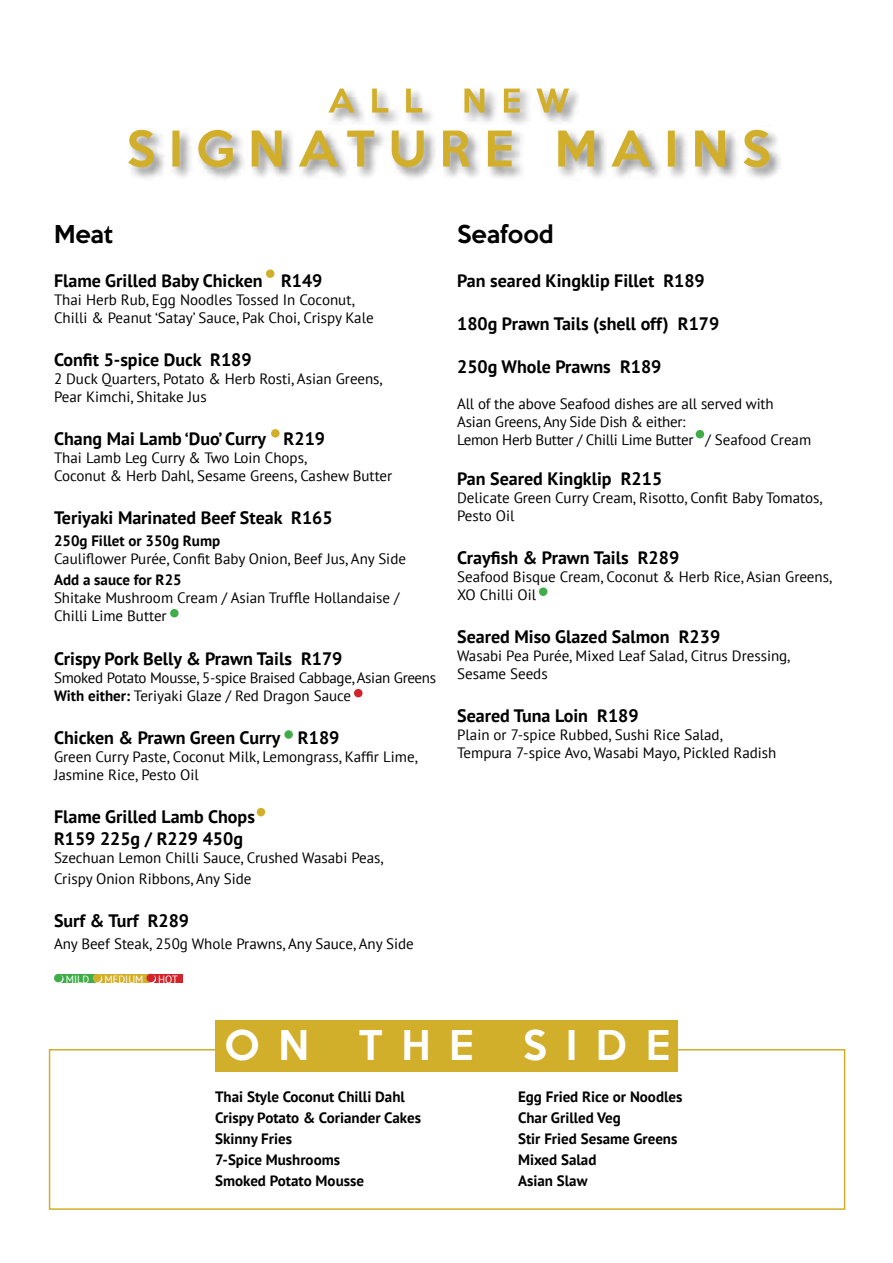
<style>
.page{position:relative;width:893px;height:1263px;background:#fff}
.page>*{position:absolute;margin:0;border:0;box-sizing:border-box;transform-origin:0 0}
.t1{font:500 37.5px "Keep Calm";letter-spacing:.5em;color:#fff}
.t2{font:500 22.5px "Keep Calm";color:#000}
.t3{font:700 18px/21.6px "PT Sans";color:#000}
.t4{font:15px/18px "PT Sans";color:#000}
.t5{font:700 15px/21px "PT Sans";color:#000}
.t6{font:15px/18px "PT Sans";letter-spacing:-.02em;color:#000}
.t7{font:10.5px "PT Sans";color:#fff}
.s1{font-weight:700}
</style>
<div class="page">
<div style="left:126px;top:87px;width:657px;height:94px;background:#000;opacity:.45"></div>
<svg style="left:328px;top:89px;width:241px;height:24px"></svg>
<svg style="left:128px;top:130px;width:641px;height:37px"></svg>
<div style="left:354px;top:689px;width:8px;height:8px;background:#d2232a;border-radius:50%"></div>
<div style="left:59px;top:975px;width:38px;height:8px;background:#41ad49"></div>
<svg style="left:55px;top:975px;width:9px;height:8px"></svg>
<div style="left:54px;top:974px;width:9px;height:8px;background:#41ad49;border-radius:50%"></div>
<div style="left:98px;top:975px;width:55px;height:8px;background:#d2af2b"></div>
<div style="left:93px;top:974px;width:8px;height:8px;background:#d2af2b;border-radius:50%"></div>
<div style="left:152px;top:975px;width:30px;height:8px;background:#d2232a"></div>
<div style="left:146px;top:974px;width:9px;height:8px;background:#d2232a;border-radius:50%"></div>
<div style="left:49px;top:1049px;width:796px;height:161px;border:2px solid #d2af2b"></div>
<div style="left:216px;top:1020px;width:462px;height:51px;background:#d2af2b"></div>
<div style="left:170px;top:609px;width:9px;height:8px;background:#41ad49;border-radius:50%"></div>
<div style="left:696px;top:430px;width:8px;height:8px;background:#41ad49;border-radius:50%"></div>
<div style="left:266px;top:269px;width:8px;height:9px;background:#d2af2b;border-radius:50%"></div>
<div style="left:271px;top:429px;width:9px;height:9px;background:#d2af2b;border-radius:50%"></div>
<div style="left:284px;top:730px;width:9px;height:9px;background:#41ad49;border-radius:50%"></div>
<div style="left:257px;top:808px;width:8px;height:8px;background:#d2af2b;border-radius:50%"></div>
<div style="left:539px;top:587px;width:8px;height:9px;background:#41ad49;border-radius:50%"></div>
<h2 class="t2" style="left:54px;top:215px;width:60px">Meat</h2>
<p class="t3" style="left:54px;top:269px;width:270px">Flame Grilled Baby Chicken R149</p>
<p class="t4" style="left:54px;top:290px;width:321px">Thai Herb Rub, Egg Noodles Tossed In Coconut,<br>Chilli &amp; Peanut ‘Satay’ Sauce, Pak Choi, Crispy Kale</p>
<p class="t3" style="left:54px;top:348px;width:199px">Confit 5-spice Duck R189</p>
<p class="t4" style="left:54px;top:369px;width:330px">2 Duck Quarters, Potato &amp; Herb Rosti, Asian Greens,<br>Pear Kimchi, Shitake Jus</p>
<p class="t3" style="left:54px;top:428px;width:273px">Chang Mai Lamb ‘Duo’ Curry R219</p>
<p class="t4" style="left:54px;top:448px;width:340px">Thai Lamb Leg Curry &amp; Two Loin Chops,<br>Coconut &amp; Herb Dahl, Sesame Greens, Cashew Butter</p>
<p class="t3" style="left:54px;top:507px;width:280px">Teriyaki Marinated Beef Steak R165</p>
<p class="t5" style="left:54px;top:530px;width:168px">250g Fillet or 350g Rump</p>
<p class="t4" style="left:54px;top:549px;width:353px">Cauliflower Purée, Confit Baby Onion, Beef Jus, Any Side</p>
<p class="t5" style="left:54px;top:569px;width:129px">Add a sauce for R25</p>
<p class="t4" style="left:54px;top:589px;width:347px">Shitake Mushroom Cream / Asian Truffle Hollandaise /<br>Chilli Lime Butter</p>
<p class="t3" style="left:54px;top:647px;width:290px">Crispy Pork Belly &amp; Prawn Tails R179</p>
<p class="t6" style="left:54px;top:668px;width:384px">Smoked Potato Mousse, 5-spice Braised Cabbage, Asian Greens<br><span class="s1">With either:</span> Teriyaki Glaze / Red Dragon Sauce</p>
<p class="t3" style="left:54px;top:726px;width:287px">Chicken &amp; Prawn Green Curry R189</p>
<p class="t4" style="left:54px;top:747px;width:366px">Green Curry Paste, Coconut Milk, Lemongrass, Kaffir Lime,<br>Jasmine Rice, Pesto Oil</p>
<p class="t3" style="left:54px;top:806px;width:202px">Flame Grilled Lamb Chops<br>R159 225g / R229 450g</p>
<p class="t4" style="left:54px;top:846px;width:331px;line-height:21.6px">Szechuan Lemon Chilli Sauce, Crushed Wasabi Peas,<br>Crispy Onion Ribbons, Any Side</p>
<p class="t3" style="left:54px;top:910px;width:137px">Surf &amp; Turf R289</p>
<p class="t4" style="left:54px;top:934px;width:361px">Any Beef Steak, 250g Whole Prawns, Any Sauce, Any Side</p>
<p class="t7" style="left:66px;top:972px;width:25px">MILD</p>
<p class="t7" style="left:104px;top:972px;width:41px">MEDIUM</p>
<p class="t7" style="left:158px;top:972px;width:21px">HOT</p>
<h2 class="t2" style="left:457px;top:215px;width:98px">Seafood</h2>
<p class="t3" style="left:457px;top:269px;width:249px">Pan seared Kingklip Fillet R189</p>
<p class="t3" style="left:457px;top:312px;width:264px">180g Prawn Tails (shell off) R179</p>
<p class="t3" style="left:457px;top:356px;width:206px">250g Whole Prawns R189</p>
<p class="t4" style="left:457px;top:394px;width:356px">All of the above Seafood dishes are all served with<br>Asian Greens, Any Side Dish &amp; either:<br>Lemon Herb Butter / Chilli Lime Butter / Seafood Cream</p>
<p class="t3" style="left:457px;top:467px;width:207px">Pan Seared Kingklip R215</p>
<p class="t4" style="left:457px;top:488px;width:367px">Delicate Green Curry Cream, Risotto, Confit Baby Tomatos,<br>Pesto Oil</p>
<p class="t3" style="left:457px;top:546px;width:224px">Crayfish &amp; Prawn Tails R289</p>
<p class="t4" style="left:457px;top:567px;width:377px">Seafood Bisque Cream, Coconut &amp; Herb Rice, Asian Greens,<br>XO Chilli Oil</p>
<p class="t3" style="left:457px;top:626px;width:265px">Seared Miso Glazed Salmon R239</p>
<p class="t4" style="left:457px;top:646px;width:335px">Wasabi Pea Purée, Mixed Leaf Salad, Citrus Dressing,<br>Sesame Seeds</p>
<p class="t3" style="left:457px;top:705px;width:183px">Seared Tuna Loin R189</p>
<p class="t4" style="left:457px;top:726px;width:321px">Plain or 7-spice Rubbed, Sushi Rice Salad,<br>Tempura 7-spice Avo, Wasabi Mayo, Pickled Radish</p>
<h1 class="t1" style="left:224px;top:1013px;width:86px">O N</h1>
<h1 class="t1" style="left:358px;top:1013px;width:117px">THE</h1>
<h1 class="t1" style="left:523px;top:1013px;width:149px">SIDE</h1>
<p class="t5" style="left:518px;top:1086px;width:166px">Egg Fried Rice or Noodles<br>Char Grilled Veg<br>Stir Fried Sesame Greens<br>Mixed Salad<br>Asian Slaw</p>
<p class="t5" style="left:215px;top:1086px;width:207px">Thai Style Coconut Chilli Dahl<br>Crispy Potato &amp; Coriander Cakes<br>Skinny Fries<br>7-Spice Mushrooms<br>Smoked Potato Mousse</p>
</div>
